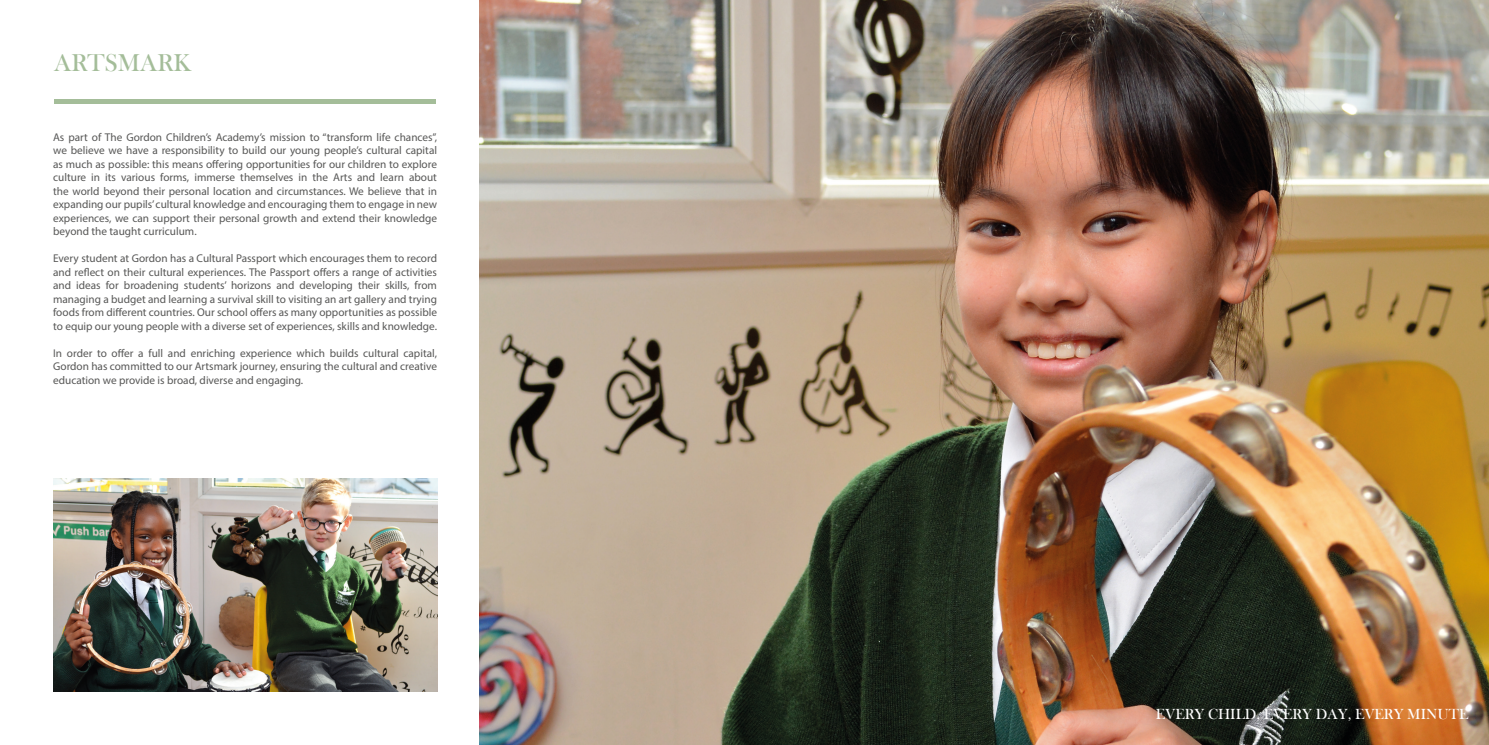
<style>
.page{position:relative;width:1489px;height:745px;background:#fff}
.page>*{position:absolute;margin:0;border:0;box-sizing:border-box;transform-origin:0 0}
.t1{font:25px "Bask Old Face";color:#a4bd99}
.t2{font:15px "Bask Old Face";color:#fff}
.t3{font:11.25px/13.5px "Myriad Pro";color:#575756;text-align:justify}
</style>
<div class="page">
<hr style="left:54px;top:99px;width:382px;height:4px;background:#a4bd99">
<img style="left:53px;top:478px;width:384px;height:213px">
<img style="left:479px;top:0;width:1009px;height:744px">
<p class="t1" style="left:54px;top:49px;width:139px">ARTSMARK</p>
<p class="t3" style="left:53px;top:130px;width:385px">As part of The Gordon Children’s Academy’s mission to “transform life chances”, we believe we have a responsibility to build our young people’s cultural capital as much as possible: this means offering opportunities for our children to explore culture in its various forms, immerse themselves in the Arts and learn about the world beyond their personal location and circumstances. We believe that in expanding our pupils’ cultural knowledge and encouraging them to engage in new experiences, we can support their personal growth and extend their knowledge beyond the taught curriculum.</p>
<p class="t3" style="left:53px;top:251px;width:385px">Every student at Gordon has a Cultural Passport which encourages them to record and reflect on their cultural experiences. The Passport offers a range of activities and ideas for broadening students’ horizons and developing their skills, from managing a budget and learning a survival skill to visiting an art gallery and trying foods from different countries. Our school offers as many opportunities as possible to equip our young people with a diverse set of experiences, skills and knowledge.</p>
<p class="t3" style="left:53px;top:346px;width:385px">In order to offer a full and enriching experience which builds cultural capital, Gordon has committed to our Artsmark journey, ensuring the cultural and creative education we provide is broad, diverse and engaging.</p>
<p class="t2" style="left:1155px;top:705px;width:314px">EVERY CHILD, EVERY DAY, EVERY MINUTE</p>
</div>
